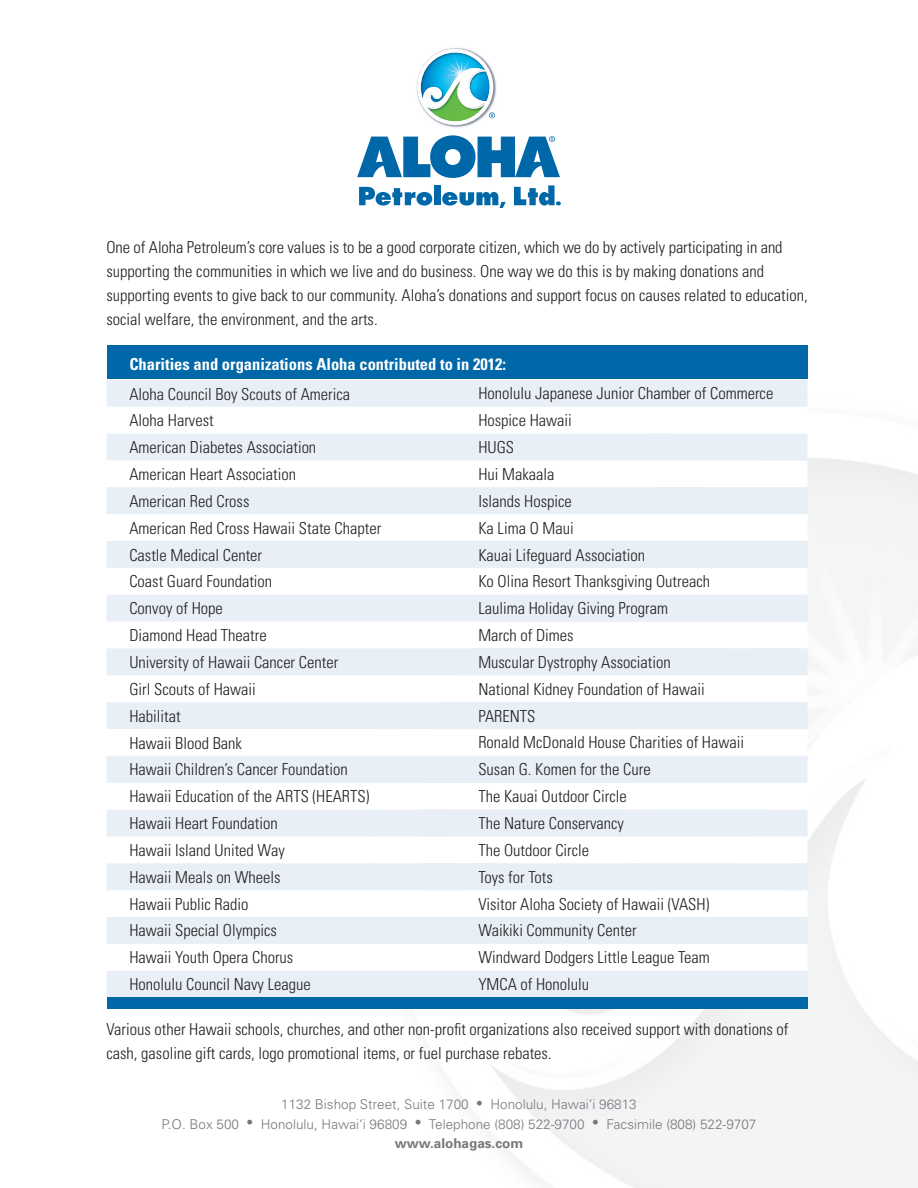
<style>
.page{position:relative;width:918px;height:1188px;background:#fff}
.page>*{position:absolute;margin:0;border:0;box-sizing:border-box;transform-origin:0 0}
.t1{font:300 condensed 16.5px/26.8px "Univers";color:#231f20}
.t2{font:700 condensed 16.5px "Univers";color:#fff}
.t3{font:300 13.5px/19.5px "Univers";color:#76787b;text-align:center}
.t4{font:700 13.5px "Univers";color:#76787b}
</style>
<div class="page">
<img style="left:263px;top:345px;width:655px;height:843px">
<svg style="left:106px;top:380px;width:702px;height:618px"></svg>
<div style="left:107px;top:346px;width:701px;height:33px;background:#0068a9"></div>
<div style="left:107px;top:998px;width:701px;height:11px;background:#0068a9"></div>
<svg style="left:359px;top:187px;width:73px;height:19px"></svg>
<div style="left:434px;top:185px;width:7px;height:20px;background:#0068a9"></div>
<svg style="left:442px;top:192px;width:64px;height:16px"></svg>
<svg style="left:514px;top:185px;width:47px;height:21px"></svg>
<img style="left:416px;top:48px;width:81px;height:80px">
<svg style="left:417px;top:49px;width:78px;height:76px"></svg>
<svg style="left:357px;top:135px;width:203px;height:43px"></svg>
<p class="t1" style="left:106px;top:235px;width:703px;line-height:24px">One of Aloha Petroleum’s core values is to be a good corporate citizen, which we do by actively participating in and supporting the communities in which we live and do business. One way we do this is by making donations and supporting events to give back to our community. Aloha’s donations and support focus on causes related to education, social welfare, the environment, and the arts.</p>
<p class="t2" style="left:129px;top:354px;width:378px">Charities and organizations Aloha contributed to in 2012:</p>
<p class="t1" style="left:129px;top:380px;width:254px">Aloha Council Boy Scouts of America<br>Aloha Harvest<br>American Diabetes Association<br>American Heart Association<br>American Red Cross<br>American Red Cross Hawaii State Chapter<br>Castle Medical Center<br>Coast Guard Foundation<br>Convoy of Hope<br>Diamond Head Theatre<br>University of Hawaii Cancer Center<br>Girl Scouts of Hawaii<br>Habilitat<br>Hawaii Blood Bank<br>Hawaii Children’s Cancer Foundation<br>Hawaii Education of the ARTS (HEARTS)<br>Hawaii Heart Foundation<br>Hawaii Island United Way<br>Hawaii Meals on Wheels<br>Hawaii Public Radio<br>Hawaii Special Olympics<br>Hawaii Youth Opera Chorus<br>Honolulu Council Navy League</p>
<p class="t1" style="left:478px;top:380px;width:297px">Honolulu Japanese Junior Chamber of Commerce<br>Hospice Hawaii<br>HUGS<br>Hui Makaala<br>Islands Hospice<br>Ka Lima O Maui<br>Kauai Lifeguard Association<br>Ko Olina Resort Thanksgiving Outreach<br>Laulima Holiday Giving Program<br>March of Dimes<br>Muscular Dystrophy Association<br>National Kidney Foundation of Hawaii<br>PARENTS<br>Ronald McDonald House Charities of Hawaii<br>Susan G. Komen for the Cure<br>The Kauai Outdoor Circle<br>The Nature Conservancy<br>The Outdoor Circle<br>Toys for Tots<br>Visitor Aloha Society of Hawaii (VASH)<br>Waikiki Community Center<br>Windward Dodgers Little League Team<br>YMCA of Honolulu</p>
<p class="t1" style="left:106px;top:1017px;width:683px;line-height:24px">Various other Hawaii schools, churches, and other non-profit organizations also received support with donations of cash, gasoline gift cards, logo promotional items, or fuel purchase rebates.</p>
<p class="t3" style="left:162px;top:1094px;width:596px">1132 Bishop Street, Suite 1700 • Honolulu, Hawai‘i 96813<br>P.O. Box 500 • Honolulu, Hawai‘i 96809 • Telephone (808) 522-9700 • Facsimile (808) 522-9707</p>
<p class="t4" style="left:395px;top:1135px;width:130px">www.alohagas.com</p>
</div>
